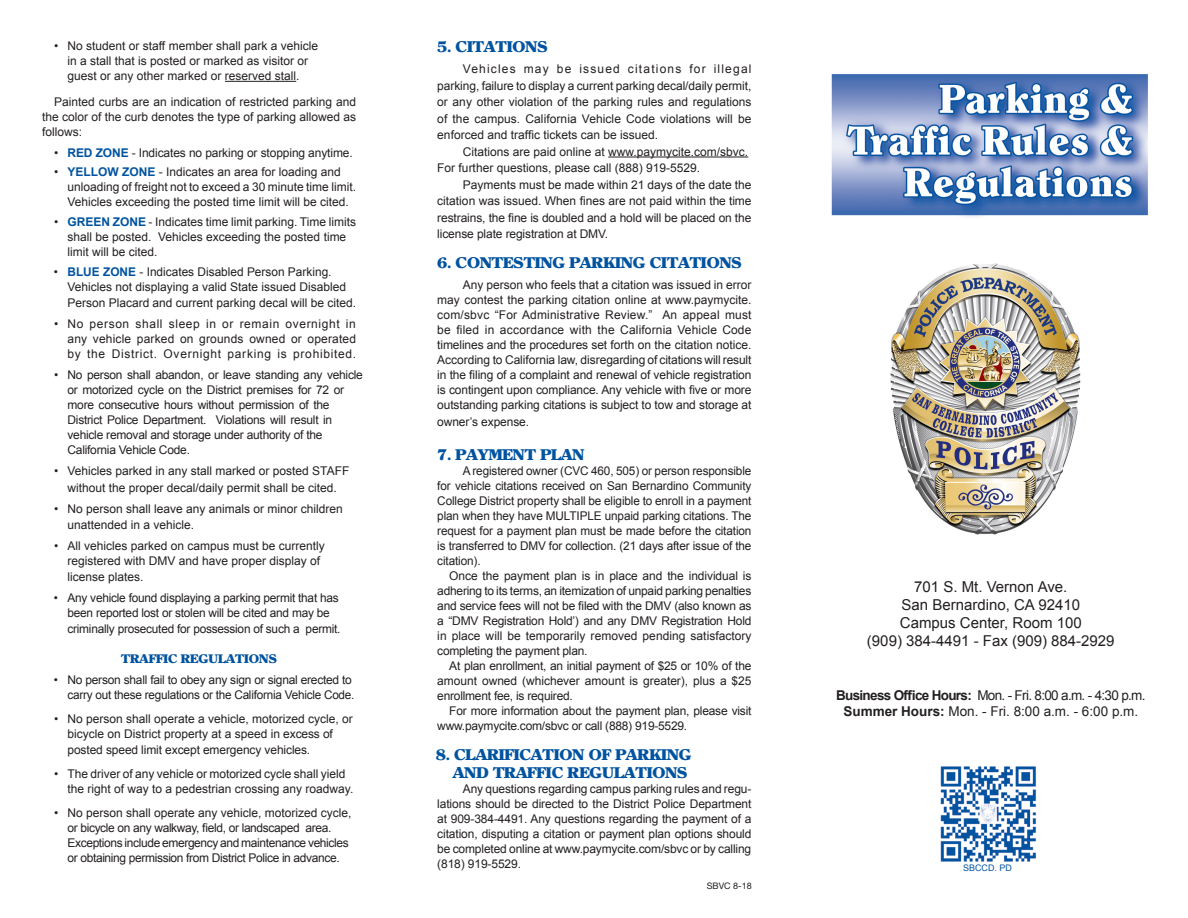
<style>
.page{position:relative;width:1188px;height:918px;background:#fff}
.page>*{position:absolute;margin:0;border:0;box-sizing:border-box;transform-origin:0 0}
.t1{font:15px/18px "Cleveland";color:#0153a0;text-align:right}
.t2{font:15px/18px "Arial";color:#231f20;text-align:center}
.t3{font:13.5px/16.2px "Arial";letter-spacing:-.025em;color:#231f20;text-align:center}
.t4{font:12px/15px "Arial";letter-spacing:-.005em;color:#231f20}
.t5{font:12px/15px "Arial";letter-spacing:-.03em;color:#231f20}
.t6{font:12px "Cleveland";color:#0153a0}
.t7{font:9px "Helvetica Neue";color:#231f20}
.t8{font:9px "Arial";color:#0153a0}
.s1{font-weight:700;color:#0153a0}
.s2{font-weight:700}
</style>
<div class="page">
<hr style="left:225px;top:81px;width:71px;height:1px;background:#231f20">
<hr style="left:608px;top:157px;width:140px;height:1px;background:#231f20">
<img style="left:831px;top:74px;width:317px;height:143px">
<img style="left:940px;top:766px;width:97px;height:96px">
<img style="left:890px;top:263px;width:191px;height:272px">
<p class="t4" style="left:54px;top:38px;width:266px;text-align:center">• No student or staff member shall park a vehicle in a stall that is posted or marked as visitor or guest or any other marked or reserved stall.</p>
<p class="t4" style="left:42px;top:94px;width:316px;text-align:justify;text-indent:12px">Painted curbs are an indication of restricted parking and the color of the curb denotes the type of parking allowed as follows:</p>
<p class="t4" style="left:54px;top:145px;width:300px">• <span class="s1">RED ZONE</span> - Indicates no parking or stopping anytime.</p>
<p class="t4" style="left:68px;top:164px;width:290px;text-indent:-14px">• <span class="s1">YELLOW ZONE</span> - Indicates an area for loading and unloading of freight not to exceed a 30 minute time limit.<br>Vehicles exceeding the posted time limit will be cited.</p>
<p class="t4" style="left:68px;top:214px;width:290px;text-indent:-14px">• <span class="s1">GREEN ZONE</span> - Indicates time limit parking. Time limits shall be posted. Vehicles exceeding the posted time limit will be cited.</p>
<p class="t4" style="left:68px;top:264px;width:290px;text-indent:-14px">• <span class="s1">BLUE ZONE</span> - Indicates Disabled Person Parking.<br>Vehicles not displaying a valid State issued Disabled<br>Person Placard and current parking decal will be cited.</p>
<p class="t4" style="left:68px;top:316px;width:290px;text-align:justify;text-indent:-14px">• No person shall sleep in or remain overnight in any vehicle parked on grounds owned or operated by the District. Overnight parking is prohibited.</p>
<p class="t4" style="left:68px;top:367px;width:297px;text-indent:-14px">• No person shall abandon, or leave standing any vehicle or motorized cycle on the District premises for 72 or more consecutive hours without permission of the District Police Department. Violations will result in vehicle removal and storage under authority of the California Vehicle Code.</p>
<p class="t4" style="left:54px;top:463px;width:297px;line-height:16.5px;text-align:center">• Vehicles parked in any stall marked or posted STAFF without the proper decal/daily permit shall be cited.</p>
<p class="t4" style="left:68px;top:500px;width:277px;line-height:16.5px;text-indent:-14px">• No person shall leave any animals or minor children unattended in a vehicle.</p>
<p class="t4" style="left:68px;top:539px;width:259px;text-indent:-14px">• All vehicles parked on campus must be currently registered with DMV and have proper display of license plates.</p>
<p class="t4" style="left:67px;top:590px;width:275px;text-indent:-13px">• Any vehicle found displaying a parking permit that has been reported lost or stolen will be cited and may be criminally prosecuted for possession of such a permit.</p>
<p class="t6" style="left:121px;top:653px;width:157px">TRAFFIC REGULATIONS</p>
<p class="t4" style="left:54px;top:672px;width:302px;text-align:right">• No person shall fail to obey any sign or signal erected to carry out these regulations or the California Vehicle Code.</p>
<p class="t4" style="left:68px;top:711px;width:287px;text-indent:-14px">• No person shall operate a vehicle, motorized cycle, or bicycle on District property at a speed in excess of posted speed limit except emergency vehicles.</p>
<p class="t4" style="left:68px;top:766px;width:287px;text-indent:-14px">• The driver of any vehicle or motorized cycle shall yield the right of way to a pedestrian crossing any roadway.</p>
<p class="t5" style="left:68px;top:805px;width:286px;text-indent:-14px">• No person shall operate any vehicle, motorized cycle, or bicycle on any walkway, field, or landscaped area.<br>Exceptions include emergency and maintenance vehicles or obtaining permission from District Police in advance.</p>
<p class="t1" style="left:437px;top:39px;width:112px">5. CITATIONS</p>
<p class="t4" style="left:437px;top:61px;width:316px;line-height:16.5px;text-align:justify;text-indent:26px">Vehicles may be issued citations for illegal parking, failure to display a current parking decal/daily permit, or any other violation of the parking rules and regulations of the campus. California Vehicle Code violations will be enforced and traffic tickets can be issued.</p>
<p class="t4" style="left:437px;top:143px;width:312px;line-height:16.5px;text-indent:26px">Citations are paid online at www.paymycite.com/sbvc.<br>For further questions, please call (888) 919-5529.</p>
<p class="t4" style="left:437px;top:176px;width:316px;line-height:16.5px;text-align:justify;text-indent:26px">Payments must be made within 21 days of the date the citation was issued. When fines are not paid within the time restrains, the fine is doubled and a hold will be placed on the license plate registration at DMV.</p>
<p class="t1" style="left:437px;top:255px;width:306px">6. CONTESTING PARKING CITATIONS</p>
<p class="t4" style="left:437px;top:278px;width:316px;text-align:justify;text-indent:26px">Any person who feels that a citation was issued in error may contest the parking citation online at www.paymycite. com/sbvc “For Administrative Review.” An appeal must be filed in accordance with the California Vehicle Code timelines and the procedures set forth on the citation notice.<br>According to California law, disregarding of citations will result in the filing of a complaint and renewal of vehicle registration is contingent upon compliance. Any vehicle with five or more outstanding parking citations is subject to tow and storage at</p>
<p class="t4" style="left:437px;top:414px;width:93px">owner’s expense.</p>
<p class="t1" style="left:437px;top:447px;width:149px">7. PAYMENT PLAN</p>
<p class="t4" style="left:437px;top:464px;width:316px;text-align:justify;text-indent:25px">A registered owner (CVC 460, 505) or person responsible for vehicle citations received on San Bernardino Community College District property shall be eligible to enroll in a payment plan when they have MULTIPLE unpaid parking citations. The request for a payment plan must be made before the citation is transferred to DMV for collection. (21 days after issue of the citation).</p>
<p class="t4" style="left:437px;top:569px;width:316px;text-align:justify;text-indent:12px">Once the payment plan is in place and the individual is adhering to its terms, an itemization of unpaid parking penalties and service fees will not be filed with the DMV (also known as a “DMV Registration Hold’) and any DMV Registration Hold in place will be temporarily removed pending satisfactory completing the payment plan.</p>
<p class="t4" style="left:437px;top:659px;width:316px;text-align:justify;text-indent:12px">At plan enrollment, an initial payment of $25 or 10% of the amount owned (whichever amount is greater), plus a $25 enrollment fee, is required.</p>
<p class="t4" style="left:437px;top:704px;width:316px;text-indent:12px">For more information about the payment plan, please visit www.paymycite.com/sbvc or call (888) 919-5529.</p>
<p class="t1" style="left:436px;top:747px;width:257px">8. CLARIFICATION OF PARKING<br>AND TRAFFIC REGULATIONS</p>
<p class="t4" style="left:437px;top:782px;width:316px;text-align:justify;text-indent:26px">Any questions regarding campus parking rules and regu&shy;lations should be directed to the District Police Department at 909-384-4491. Any questions regarding the payment of a citation, disputing a citation or payment plan options should be completed online at www.paymycite.com/sbvc or by calling (818) 919-5529.</p>
<p class="t7" style="left:707px;top:880px;width:47px">SBVC 8-18</p>
<p class="t2" style="left:867px;top:578px;width:249px">701 S. Mt. Vernon Ave.<br>San Bernardino, CA 92410<br>Campus Center, Room 100<br>(909) 384-4491 - Fax (909) 884-2929</p>
<p class="t3" style="left:836px;top:687px;width:311px"><span class="s2">Business Office Hours:</span> Mon. - Fri. 8:00 a.m. - 4:30 p.m.<br><span class="s2">Summer Hours:</span> Mon. - Fri. 8:00 a.m. - 6:00 p.m.</p>
<p class="t8" style="left:963px;top:861px;width:51px">SBCCD. PD</p>
</div>
